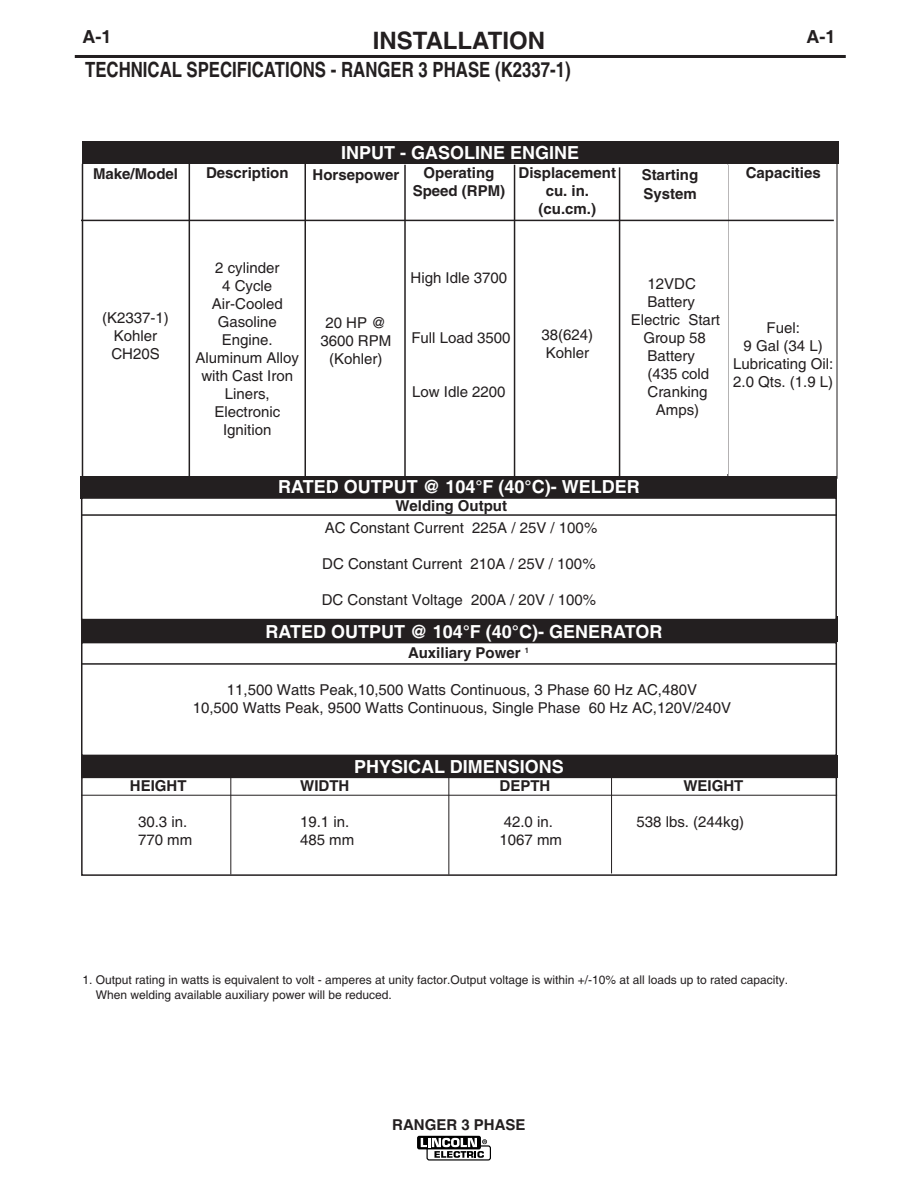
<style>
.page{position:relative;width:918px;height:1188px;background:#fff}
.page>*{position:absolute;margin:0;border:0;box-sizing:border-box;transform-origin:0 0}
.t1{font:700 24px "Helvetica";color:#231f20}
.t2{font:700 21px "Helvetica";color:#231f20;scale:.8 1}
.t3{font:700 18px "Helvetica";color:#fff}
.t4{font:700 18px "Helvetica";color:#231f20}
.t5{font:15px/18px "Helvetica";color:#231f20;text-align:center}
.t6{font:700 15px/18px "Helvetica";color:#231f20;text-align:center}
.t7{font:12px/14.4px "Helvetica";color:#231f20}
</style>
<div class="page">
<svg style="left:417px;top:1136px;width:64px;height:13px"></svg>
<svg style="left:421px;top:1138px;width:70px;height:23px"></svg>
<hr style="left:75px;top:55px;width:771px;height:3px;background:#231f20">
<div style="left:82px;top:142px;width:756px;height:22px;background:#231f20"></div>
<div style="left:81px;top:476px;width:756px;height:22px;background:#231f20"></div>
<div style="left:81px;top:777px;width:756px;height:99px;border:2px solid #231f20"></div>
<div style="left:81px;top:617px;width:756px;height:25px;background:#231f20"></div>
<div style="left:81px;top:497px;width:756px;height:123px;border:2px solid #231f20"></div>
<hr style="left:81px;top:514px;width:756px;height:2px;background:#231f20">
<div style="left:81px;top:642px;width:756px;height:114px;border:2px solid #231f20"></div>
<hr style="left:81px;top:663px;width:756px;height:2px;background:#231f20">
<div style="left:81px;top:755px;width:756px;height:22px;background:#231f20"></div>
<hr style="left:81px;top:795px;width:756px;height:1px;background:#231f20">
<hr style="left:230px;top:776px;width:1px;height:98px;background:#231f20">
<hr style="left:448px;top:777px;width:1px;height:98px;background:#231f20">
<hr style="left:611px;top:775px;width:1px;height:98px;background:#231f20">
<hr style="left:305px;top:154px;width:1px;height:323px;background:#231f20">
<hr style="left:727px;top:165px;width:1px;height:312px;background:#231f20">
<hr style="left:837px;top:163px;width:1px;height:316px;background:#231f20">
<hr style="left:189px;top:162px;width:1px;height:316px;background:#231f20">
<hr style="left:404px;top:165px;width:2px;height:313px;background:#231f20">
<hr style="left:514px;top:165px;width:1px;height:311px;background:#231f20">
<hr style="left:619px;top:167px;width:1px;height:312px;background:#231f20">
<hr style="left:82px;top:164px;width:1px;height:313px;background:#231f20">
<div style="left:621px;top:165px;width:107px;height:309px;background:#fff"></div>
<hr style="left:81px;top:220px;width:753px;height:1px;background:#231f20">
<p class="t4" style="left:83px;top:30px;width:30px">A-1</p>
<h2 class="t2" style="left:85px;top:62px;width:609px">TECHNICAL SPECIFICATIONS - RANGER 3 PHASE (K2337-1)</h2>
<h1 class="t1" style="left:373px;top:31px;width:174px">INSTALLATION</h1>
<p class="t4" style="left:807px;top:30px;width:30px">A-1</p>
<p class="t6" style="left:93px;top:166px;width:86px">Make/Model</p>
<p class="t5" style="left:102px;top:310px;width:68px">(K2337-1)<br>Kohler<br>CH20S</p>
<p class="t6" style="left:206px;top:165px;width:84px">Description</p>
<p class="t3" style="left:341px;top:146px;width:239px">INPUT - GASOLINE ENGINE</p>
<p class="t6" style="left:313px;top:167px;width:88px">Horsepower</p>
<p class="t6" style="left:413px;top:166px;width:94px">Operating<br>Speed (RPM)</p>
<p class="t6" style="left:519px;top:166px;width:99px">Displacement cu. in. (cu.cm.)</p>
<p class="t6" style="left:642px;top:166px;width:58px;line-height:19.4px;text-align:left">Starting<br>System</p>
<p class="t6" style="left:746px;top:166px;width:77px">Capacities</p>
<p class="t5" style="left:196px;top:261px;width:105px">2 cylinder<br>4 Cycle<br>Air-Cooled<br>Gasoline<br>Engine.<br>Aluminum Alloy with Cast Iron<br>Liners,<br>Electronic<br>Ignition</p>
<p class="t5" style="left:320px;top:315px;width:72px">20 HP @<br>3600 RPM (Kohler)</p>
<p class="t5" style="left:411px;top:271px;width:98px">High Idle 3700</p>
<p class="t5" style="left:411px;top:330px;width:101px">Full Load 3500</p>
<p class="t5" style="left:412px;top:384px;width:95px">Low Idle 2200</p>
<p class="t5" style="left:542px;top:328px;width:53px;text-align:left">38(624)<br>Kohler</p>
<p class="t5" style="left:631px;top:276px;width:91px">12VDC<br>Battery<br>Electric Start<br>Group 58<br>Battery<br>(435 cold<br>Cranking<br>Amps)</p>
<p class="t5" style="left:733px;top:320px;width:102px">Fuel:<br>9 Gal (34 L)<br>Lubricating Oil:<br>2.0 Qts. (1.9 L)</p>
<p class="t3" style="left:278px;top:480px;width:363px">RATED OUTPUT @ 104°F (40°C)- WELDER</p>
<p class="t6" style="left:395px;top:498px;width:113px">Welding Output</p>
<p class="t5" style="left:325px;top:520px;width:274px">AC Constant Current 225A / 25V / 100%</p>
<p class="t5" style="left:322px;top:556px;width:275px">DC Constant Current 210A / 25V / 100%</p>
<p class="t5" style="left:322px;top:592px;width:276px">DC Constant Voltage 200A / 20V / 100%</p>
<p class="t6" style="left:408px;top:645px;width:122px">Auxiliary Power <sup>1</sup></p>
<p class="t5" style="left:193px;top:683px;width:540px">11,500 Watts Peak,10,500 Watts Continuous, 3 Phase 60 Hz AC,480V<br>10,500 Watts Peak, 9500 Watts Continuous, Single Phase 60 Hz AC,120V/240V</p>
<p class="t3" style="left:266px;top:625px;width:398px">RATED OUTPUT @ 104°F (40°C)- GENERATOR</p>
<p class="t3" style="left:354px;top:760px;width:211px">PHYSICAL DIMENSIONS</p>
<p class="t6" style="left:130px;top:778px;width:58px">HEIGHT</p>
<p class="t6" style="left:300px;top:778px;width:51px">WIDTH</p>
<p class="t6" style="left:500px;top:778px;width:52px">DEPTH</p>
<p class="t6" style="left:683px;top:778px;width:61px">WEIGHT</p>
<p class="t5" style="left:138px;top:814px;width:51px">30.3 in.</p>
<p class="t5" style="left:300px;top:814px;width:51px">19.1 in.</p>
<p class="t5" style="left:504px;top:814px;width:51px">42.0 in.</p>
<p class="t5" style="left:637px;top:814px;width:109px">538 lbs. (244kg)</p>
<p class="t5" style="left:138px;top:832px;width:56px">770 mm</p>
<p class="t5" style="left:300px;top:832px;width:56px">485 mm</p>
<p class="t5" style="left:500px;top:832px;width:64px">1067 mm</p>
<p class="t7" style="left:96px;top:974px;width:694px;text-indent:-13px">1. Output rating in watts is equivalent to volt - amperes at unity factor.Output voltage is within +/-10% at all loads up to rated capacity.<br>When welding available auxiliary power will be reduced.</p>
<p class="t6" style="left:392px;top:1117px;width:135px">RANGER 3 PHASE</p>
</div>
